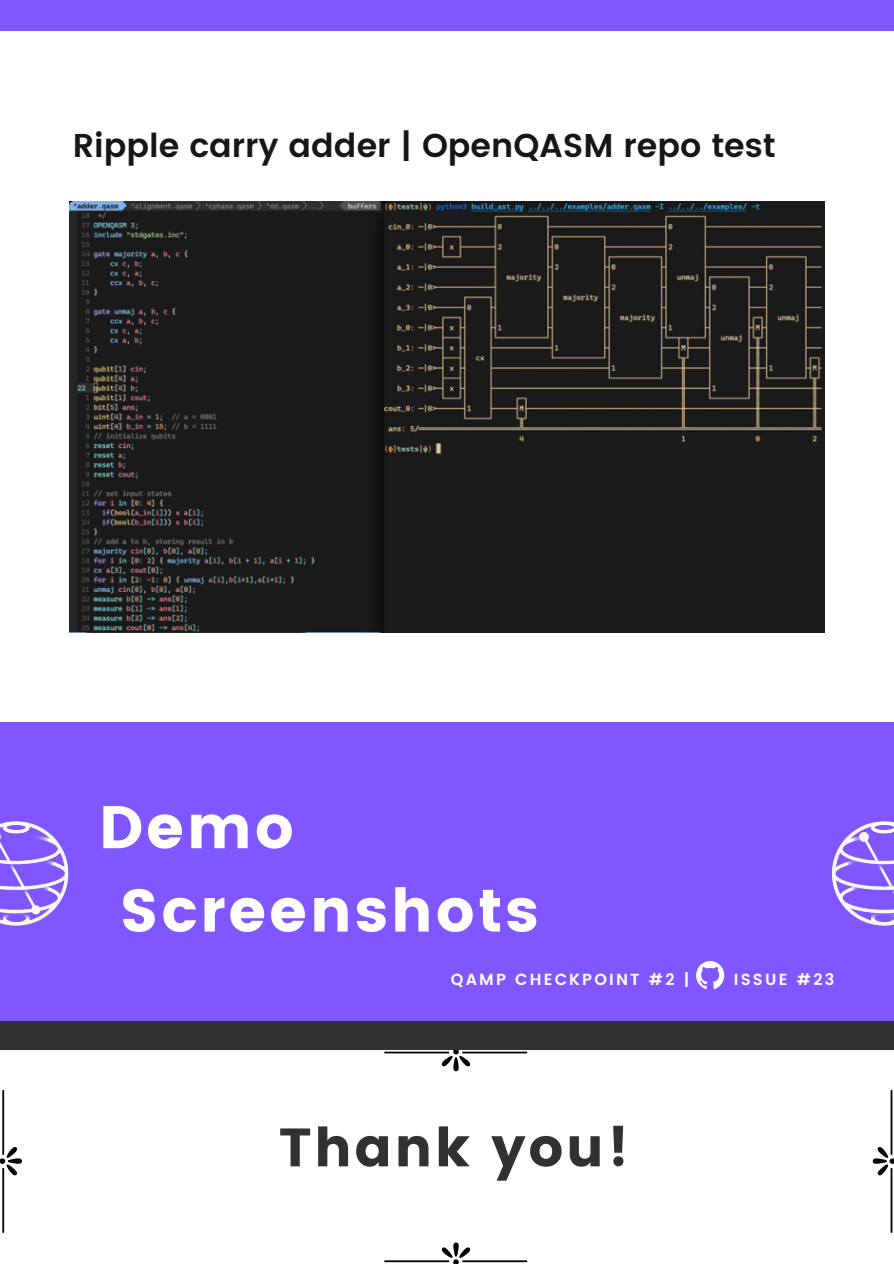
<style>
.page{position:relative;width:894px;height:1264px;background:#fff}
.page>*{position:absolute;margin:0;border:0;box-sizing:border-box;transform-origin:0 0}
.t1{font:60px/83.2px "Poppins";letter-spacing:.045em;color:#fff}
.t2{font:54px "Poppins";letter-spacing:.045em;color:#313132}
.t3{font:600 33px "Poppins";color:#161614}
.t4{font:600 16.05px "Poppins";letter-spacing:.135em;color:#fff}
</style>
<div class="page">
<div style="left:0;top:722px;width:893px;height:298px;background:#7f56ff"></div>
<div style="left:0;top:0;width:893px;height:31px;background:#7f56ff"></div>
<img style="left:0;top:821px;width:69px;height:105px">
<img style="left:831px;top:821px;width:62px;height:105px">
<img style="left:70px;top:202px;width:754px;height:430px">
<svg style="left:441px;top:1242px;width:29px;height:21px"></svg>
<hr style="left:384px;top:1260px;width:65px;height:2px;background:#000">
<hr style="left:462px;top:1260px;width:65px;height:2px;background:#000">
<svg style="left:441px;top:1049px;width:29px;height:22px"></svg>
<hr style="left:384px;top:1051px;width:65px;height:2px;background:#000">
<hr style="left:462px;top:1051px;width:65px;height:2px;background:#000">
<svg style="left:0;top:1146px;width:22px;height:29px"></svg>
<hr style="left:2px;top:1167px;width:2px;height:65px;background:#000">
<hr style="left:2px;top:1089px;width:2px;height:65px;background:#000">
<svg style="left:872px;top:1146px;width:21px;height:29px"></svg>
<hr style="left:890px;top:1167px;width:2px;height:65px;background:#000">
<hr style="left:890px;top:1089px;width:2px;height:65px;background:#000">
<svg style="left:696px;top:961px;width:28px;height:28px"></svg>
<div style="left:0;top:1021px;width:893px;height:28px;background:#313132"></div>
<p class="t3" style="left:73px;top:126px;width:704px">Ripple carry adder | OpenQASM repo test</p>
<p class="t1" style="left:120px;top:785px;width:420px;text-indent:-21px">Demo<br>Screenshots</p>
<p class="t4" style="left:451px;top:969px;width:240px">QAMP CHECKPOINT #2 |</p>
<p class="t4" style="left:733px;top:969px;width:102px">ISSUE #23</p>
<p class="t2" style="left:279px;top:1116px;width:352px">Thank you!</p>
</div>
